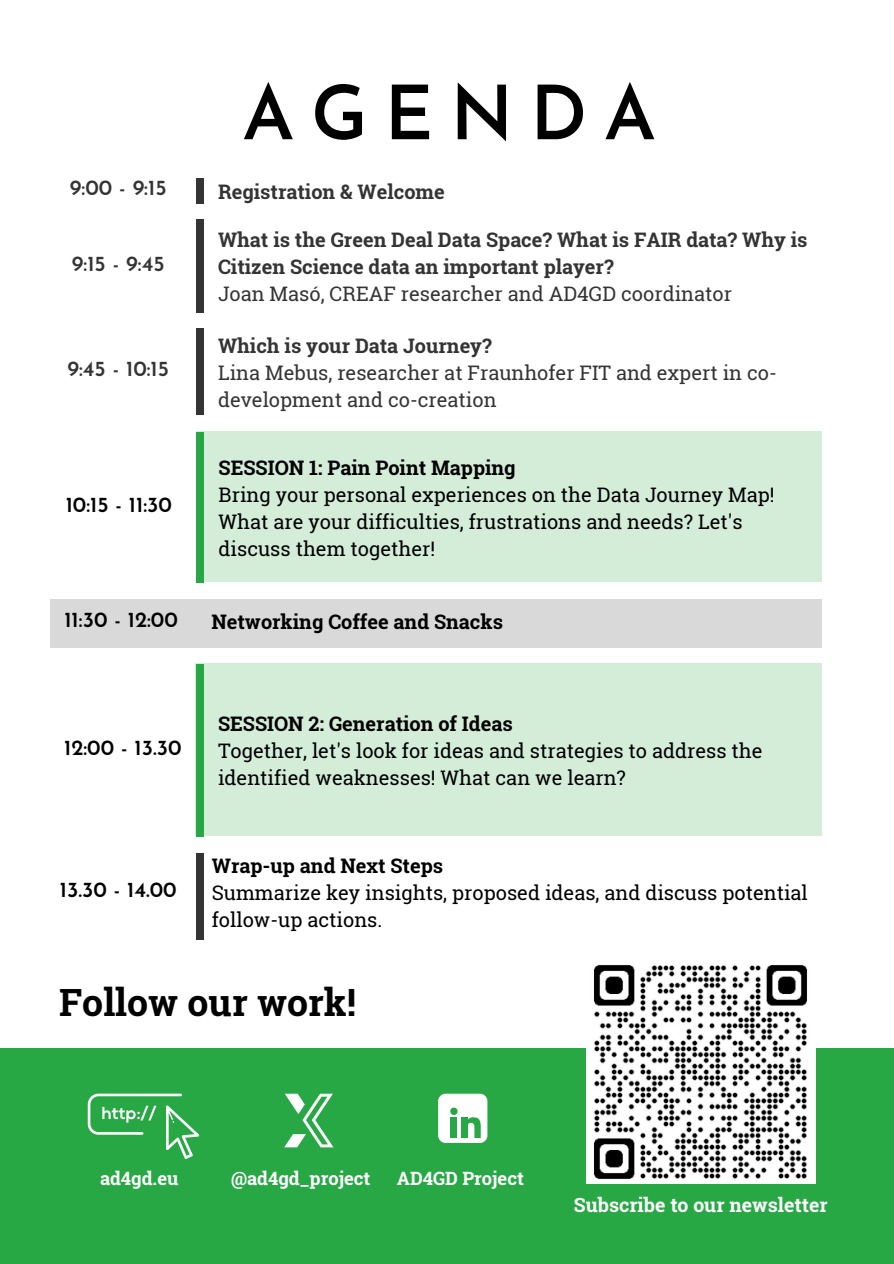
<style>
.page{position:relative;width:894px;height:1264px;background:#fff}
.page>*{position:absolute;margin:0;border:0;box-sizing:border-box;transform-origin:0 0}
.t1{font:600 75px "Josefin Sans";letter-spacing:.22em;color:#000}
.t2{font:700 37.5px "Roboto Slab";color:#000}
.t3{font:600 21.6px "Josefin Sans";color:#000}
.t4{font:600 21.6px "Josefin Sans";color:#343434}
.t5{font:19.95px/27px "Roboto Slab";color:#000}
.t6{font:700 19.95px/27px "Roboto Slab";color:#343434}
.t7{font:19.95px/27px "Roboto Slab";color:#343434}
.t8{font:700 19.95px "Roboto Slab";color:#000}
.t9{font:700 19.5px "Roboto Slab";color:#fff}
.t10{font:700 18.3px "Roboto Slab";color:#fff}
.s1{font-weight:400}
.s2{font-weight:700}
</style>
<div class="page">
<div style="left:196px;top:178px;width:7px;height:25px;background:#343434"></div>
<div style="left:196px;top:432px;width:625px;height:150px;background:#d3edd9"></div>
<div style="left:196px;top:432px;width:7px;height:150px;background:#27a845"></div>
<div style="left:50px;top:598px;width:771px;height:49px;background:#d9d9d9"></div>
<div style="left:196px;top:663px;width:625px;height:173px;background:#d3edd9"></div>
<div style="left:196px;top:664px;width:7px;height:172px;background:#27a845"></div>
<div style="left:0;top:1048px;width:893px;height:215px;background:#27a845"></div>
<img style="left:586px;top:965px;width:229px;height:218px">
<svg style="left:284px;top:1093px;width:49px;height:54px"></svg>
<div style="left:438px;top:1093px;width:49px;height:49px;background:#fff;border-radius:7px"></div>
<svg style="left:450px;top:1107px;width:7px;height:7px"></svg>
<div style="left:450px;top:1117px;width:7px;height:20px;background:#27a845"></div>
<div style="left:461px;top:1117px;width:6px;height:20px;background:#27a845"></div>
<svg style="left:467px;top:1117px;width:14px;height:20px"></svg>
<svg style="left:88px;top:1093px;width:111px;height:65px"></svg>
<div style="left:196px;top:220px;width:7px;height:93px;background:#343434"></div>
<div style="left:196px;top:328px;width:7px;height:87px;background:#343434"></div>
<div style="left:196px;top:853px;width:7px;height:87px;background:#343434"></div>
<h3 class="t4" style="left:70px;top:179px;width:98px">9:00 - 9:15</h3>
<h4 class="t4" style="left:72px;top:254px;width:94px">9:15 - 9:45</h4>
<p class="t4" style="left:67px;top:360px;width:103px">9:45 - 10:15</p>
<h3 class="t3" style="left:66px;top:495px;width:108px">10:15 - 11:30</h3>
<h4 class="t1" style="left:242px;top:83px;width:415px">AGENDA</h4>
<h4 class="t6" style="left:218px;top:177px;width:228px">Registration &amp; Welcome</h4>
<p class="t6" style="left:218px;top:226px;width:591px">What is the Green Deal Data Space? What is FAIR data? Why is<br>Citizen Science data an important player?<br><span class="s1">Joan Masó, CREAF researcher and AD4GD coordinator</span></p>
<p class="t7" style="left:218px;top:331px;width:560px"><span class="s2">Which is your Data Journey?<br></span>Lina Mebus, researcher at Fraunhofer FIT and expert in co&shy;development and co-creation</p>
<h3 class="t5" style="left:218px;top:453px;width:557px"><span class="s2">SESSION 1: Pain Point Mapping<br></span>Bring your personal experiences on the Data Journey Map!<br>What are your difficulties, frustrations and needs? Let's discuss them together!</h3>
<h3 class="t3" style="left:64px;top:611px;width:115px">11:30 - 12:00</h3>
<p class="t8" style="left:211px;top:607px;width:293px">Networking Coffee and Snacks</p>
<h4 class="t3" style="left:64px;top:738px;width:119px">12:00 - 13.30</h4>
<h4 class="t3" style="left:60px;top:880px;width:118px">13.30 - 14.00</h4>
<h3 class="t5" style="left:218px;top:710px;width:546px"><span class="s2">SESSION 2: Generation of Ideas<br></span>Together, let's look for ideas and strategies to address the identified weaknesses! What can we learn?</h3>
<p class="t5" style="left:212px;top:851px;width:597px"><span class="s2">Wrap-up and Next Steps<br></span>Summarize key insights, proposed ideas, and discuss potential follow-up actions.</p>
<p class="t2" style="left:59px;top:976px;width:298px">Follow our work!</p>
<h3 class="t10" style="left:100px;top:1166px;width:80px">ad4gd.eu</h3>
<h3 class="t10" style="left:231px;top:1166px;width:141px">@ad4gd_project</h3>
<h3 class="t10" style="left:397px;top:1166px;width:128px">AD4GD Project</h3>
<h2 class="t9" style="left:573px;top:1191px;width:255px">Subscribe to our newsletter</h2>
</div>
